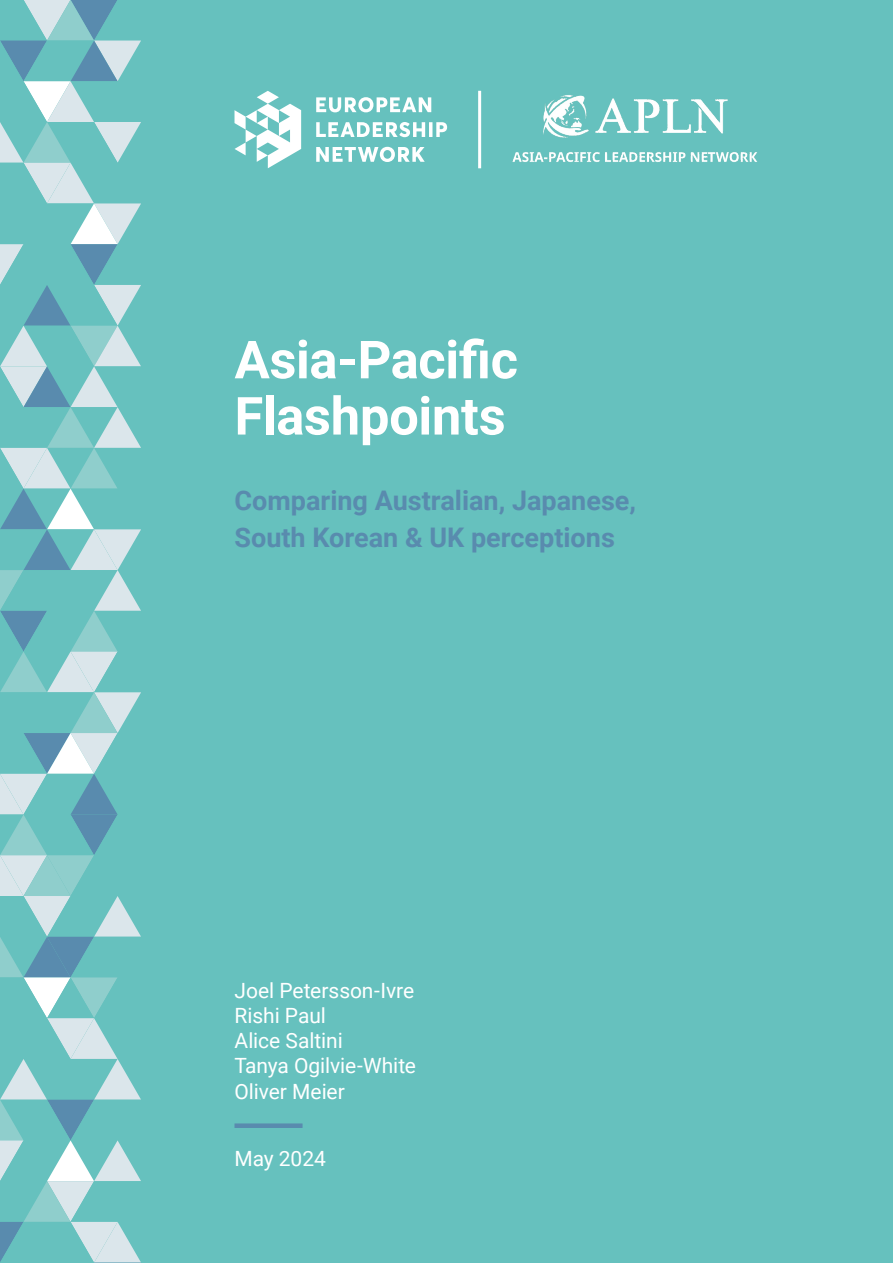
<style>
.page{position:relative;width:893px;height:1263px;background:#66c1be}
.page>*{position:absolute;margin:0;border:0;box-sizing:border-box;transform-origin:0 0}
.t1{font:700 52.5px/56.2px "Roboto";letter-spacing:-.005em;color:#fff}
.t2{font:700 27px/37.5px "Roboto";color:#598bae}
.t3{font:21px/25.2px "Roboto";letter-spacing:-.005em;color:#fff}
</style>
<div class="page">
<svg style="left:0;top:0;width:141px;height:1263px"></svg>
<svg style="left:234px;top:91px;width:213px;height:77px"></svg>
<hr style="left:478px;top:91px;width:3px;height:77px;background:#fff">
<img style="left:512px;top:95px;width:246px;height:68px">
<div style="left:234px;top:1123px;width:69px;height:5px;background:#598bae"></div>
<h1 class="t1" style="left:234px;top:330px;width:285px">Asia-Pacific<br>Flashpoints</h1>
<p class="t2" style="left:234px;top:480px;width:403px">Comparing Australian, Japanese,<br>South Korean &amp; UK perceptions</p>
<p class="t3" style="left:234px;top:977px;width:183px">Joel Petersson-Ivre<br>Rishi Paul<br>Alice Saltini<br>Tanya Ogilvie-White<br>Oliver Meier</p>
<p class="t3" style="left:234px;top:1145px;width:93px">May 2024</p>
</div>
